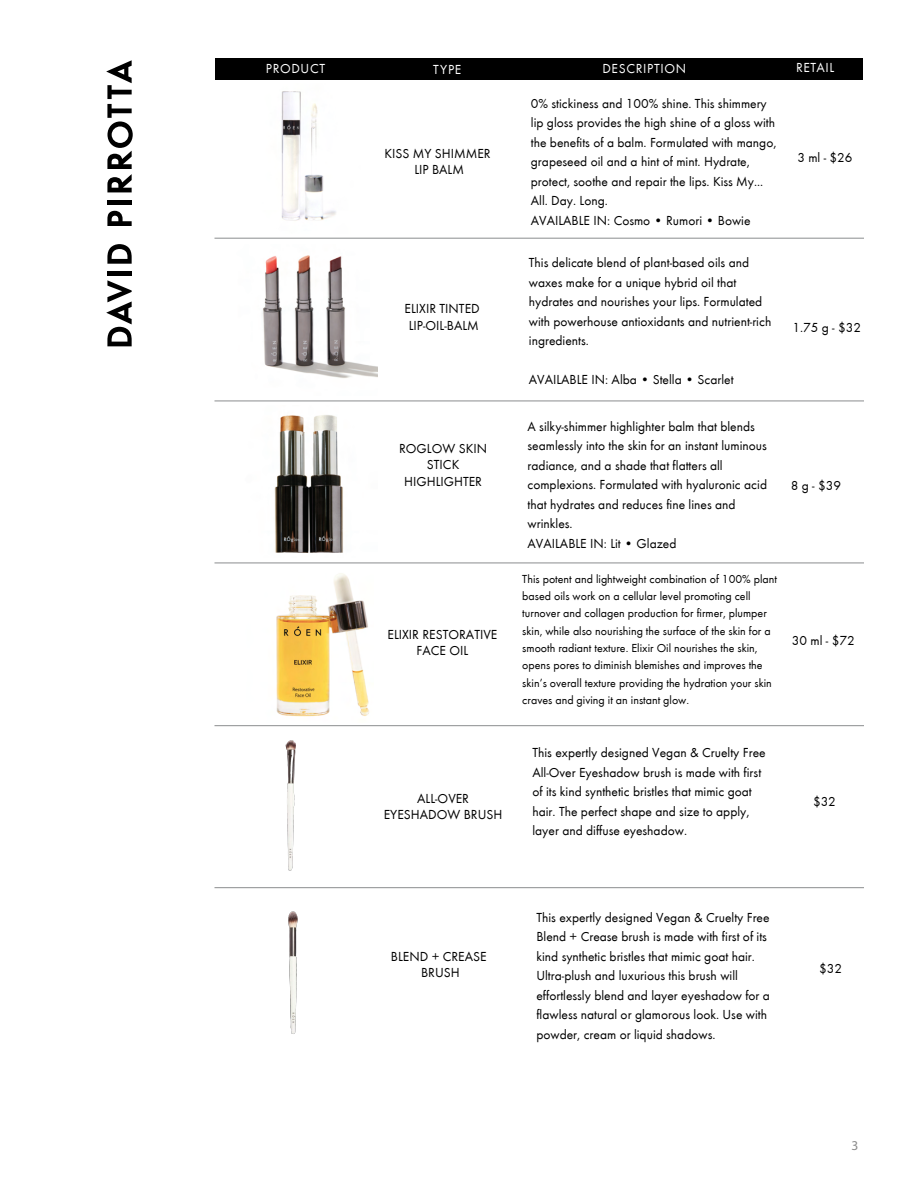
<style>
.page{position:relative;width:918px;height:1188px;background:#fff}
.page>*{position:absolute;margin:0;border:0;box-sizing:border-box;transform-origin:0 0}
.t1{font:17.25px "Myriad Pro";color:#fff}
.t2{font:13.5px/19.5px "Futura URW";color:#000;text-align:center}
.t3{font:13.5px/19.5px "Futura T";color:#000}
.t4{font:13.5px "Futura T";letter-spacing:.05em;color:#fff}
.t5{font:13.5px "Myriad Pro";color:#8a8a8a}
.t6{font:12px/17.4px "Futura URW";color:#000}
.s1{font-family:"Futura T"}
</style>
<div class="page">
<hr style="left:215px;top:238px;width:649px;height:1px;background:#8b8d8f">
<hr style="left:215px;top:401px;width:649px;height:1px;background:#8b8d8f">
<hr style="left:215px;top:563px;width:649px;height:1px;background:#8b8d8f">
<hr style="left:215px;top:725px;width:649px;height:1px;background:#8b8d8f">
<hr style="left:215px;top:887px;width:649px;height:1px;background:#8b8d8f">
<div style="left:215px;top:58px;width:648px;height:22px;background:#000"></div>
<svg style="left:106px;top:280px;width:26px;height:66px"></svg>
<hr style="left:107px;top:271px;width:25px;height:4px;background:#000">
<svg style="left:107px;top:244px;width:25px;height:20px"></svg>
<svg style="left:107px;top:211px;width:25px;height:15px"></svg>
<div style="left:107px;top:200px;width:25px;height:5px;background:#000"></div>
<svg style="left:106px;top:60px;width:27px;height:132px"></svg>
<img style="left:281px;top:91px;width:55px;height:130px">
<img style="left:262px;top:255px;width:116px;height:123px">
<img style="left:274px;top:415px;width:69px;height:138px">
<img style="left:276px;top:573px;width:93px;height:144px">
<img style="left:285px;top:740px;width:11px;height:131px">
<img style="left:288px;top:911px;width:10px;height:47px">
<img style="left:289px;top:958px;width:8px;height:76px">
<p class="t1" style="left:231px;top:53px;width:75px">PRODUCT</p>
<p class="t1" style="left:779px;top:53px;width:52px">RETAIL</p>
<p class="t4" style="left:266px;top:61px;width:61px">PRODUCT</p>
<p class="t4" style="left:433px;top:62px;width:30px">TYPE</p>
<p class="t4" style="left:602px;top:61px;width:85px">DESCRIPTION</p>
<p class="t4" style="left:796px;top:60px;width:40px">RETAIL</p>
<p class="t3" style="left:531px;top:94px;width:247px">0% stickiness and 100% shine. This shimmery lip gloss provides the high shine of a gloss with the benefits of a balm. Formulated with mango, grapeseed oil and a hint of mint. Hydrate, protect, soothe and repair the lips. Kiss My...<br>All. Day. Long.<br>AVAILABLE IN: Cosmo • Rumori • Bowie</p>
<p class="t3" style="left:384px;top:145px;width:108px;line-height:16.2px;text-align:center">KISS MY SHIMMER<br>LIP BALM</p>
<p class="t3" style="left:797px;top:148px;width:57px">3 ml - $26</p>
<p class="t3" style="left:405px;top:301px;width:77px;line-height:16.2px;text-align:center">ELIXIR TINTED<br>LIP-OIL-BALM</p>
<p class="t2" style="left:399px;top:441px;width:89px;line-height:16.2px">ROGLOW SKIN<br>STICK<br>HIGHLIGHTER</p>
<p class="t2" style="left:388px;top:627px;width:111px;line-height:16.2px">ELIXIR RESTORATIVE<br>FACE OIL</p>
<p class="t2" style="left:384px;top:790px;width:120px;line-height:16.2px">ALL-OVER<br>EYESHADOW BRUSH</p>
<p class="t3" style="left:529px;top:253px;width:244px">This delicate blend of plant-based oils and waxes make for a unique hybrid oil that hydrates and nourishes your lips. Formulated with powerhouse antioxidants and nutrient-rich ingredients.</p>
<p class="t3" style="left:529px;top:370px;width:206px">AVAILABLE IN: Alba • Stella • Scarlet</p>
<p class="t2" style="left:528px;top:417px;width:241px;text-align:left">A silky-shimmer highlighter balm that blends seamlessly into the skin for an instant luminous radiance, and a shade that flatters all complexions. Formulated with hyaluronic acid that hydrates and reduces fine lines and wrinkles.<br>AVAILABLE IN: Lit • Glazed</p>
<p class="t6" style="left:522px;top:570px;width:256px">This potent and lightweight combination of 100% plant based oils work on a cellular level promoting cell turnover and collagen production for firmer, plumper skin, while also nourishing the surface of the skin for a smooth radiant texture. Elixir Oil nourishes the skin, opens pores to diminish blemishes and improves the skin’s overall texture providing the hydration your skin craves and giving it an instant glow.</p>
<p class="t3" style="left:792px;top:318px;width:70px">1.75 g - $32</p>
<p class="t2" style="left:791px;top:476px;width:52px">8 <span class="s1">g - $</span>39</p>
<p class="t2" style="left:792px;top:631px;width:64px">30 ml <span class="s1">- $7</span>2</p>
<p class="t2" style="left:532px;top:743px;width:235px;text-align:left">This expertly designed Vegan &amp; Cruelty Free All-Over Eyeshadow brush is made with first of its kind synthetic bristles that mimic goat hair. The perfect shape and size to apply, layer and diffuse eyeshadow.</p>
<p class="t2" style="left:813px;top:792px;width:24px">$32</p>
<p class="t2" style="left:536px;top:908px;width:235px;text-align:left">This expertly designed Vegan &amp; Cruelty Free Blend + Crease brush is made with first of its kind synthetic bristles that mimic goat hair.<br>Ultra-plush and luxurious this brush will effortlessly blend and layer eyeshadow for a flawless natural or glamorous look. Use with powder, cream or liquid shadows.</p>
<p class="t2" style="left:391px;top:949px;width:97px;line-height:16.2px">BLEND + CREASE<br>BRUSH</p>
<p class="t2" style="left:819px;top:959px;width:24px">$32</p>
<p class="t5" style="left:851px;top:1137px;width:8px">3</p>
</div>
